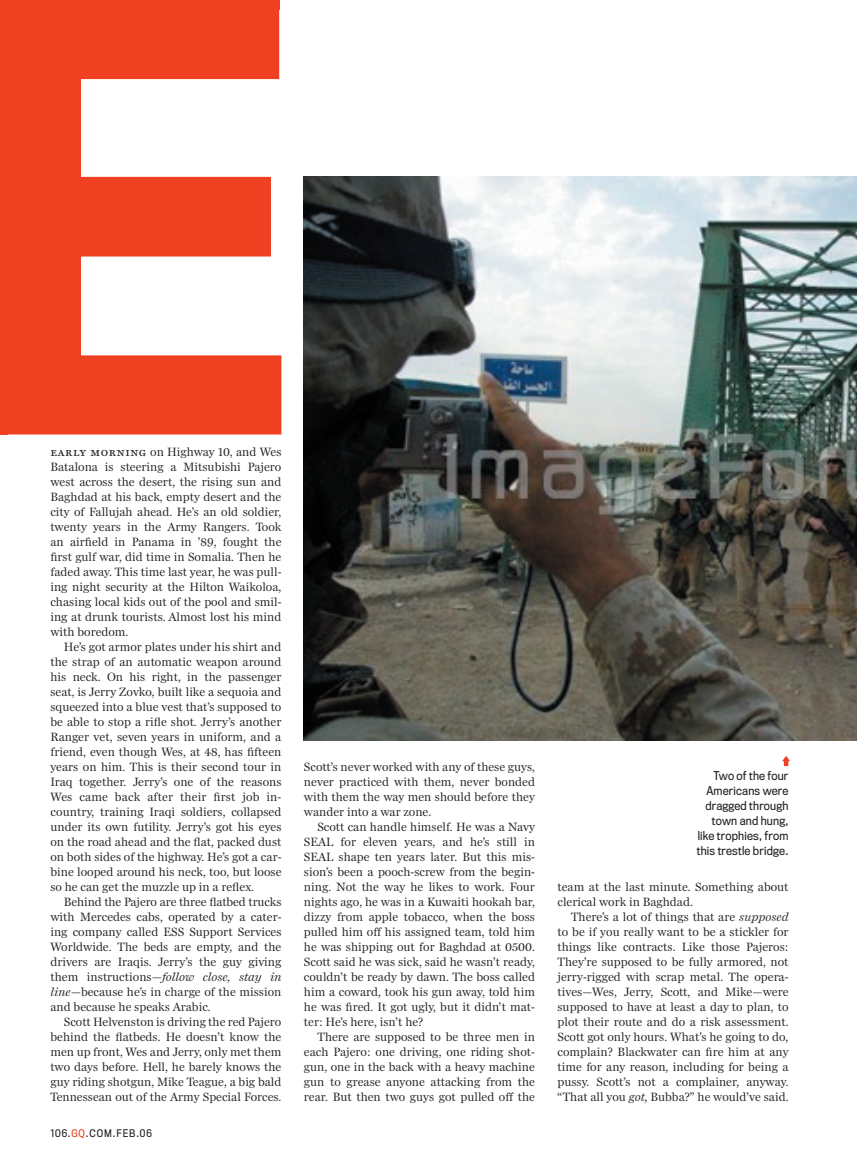
<style>
.page{position:relative;width:857px;height:1168px;background:#fff}
.page>*{position:absolute;margin:0;border:0;box-sizing:border-box;transform-origin:0 0}
.t1{font:12.3px/15px "Miller Daily One";color:#231f20;text-align:justify}
.t2{font:condensed 11.25px/15px "Titling Gothic FB";letter-spacing:.02em;color:#231f20;text-align:right}
.t3{font:condensed 9.75px "Titling Gothic FB";letter-spacing:.1em;color:#231f20}
.s1{font-family:"Miller Text Roman SC"}
.s2{font-style:italic}
.s3{color:#ef4022}
</style>
<div class="page">
<img style="left:304px;top:177px;width:553px;height:563px">
<svg style="left:782px;top:756px;width:8px;height:10px"></svg>
<svg style="left:0;top:0;width:281px;height:434px;fill:#ef4022"></svg>
<p class="t1" style="left:50px;top:444px;width:232px"><span class="s1">early morning</span> on Highway 10, and Wes Batalona is steering a Mitsubishi Pajero west across the desert, the rising sun and Baghdad at his back, empty desert and the city of Fallujah ahead. He’s an old soldier, twenty years in the Army Rangers. Took an airfield in Panama in ’89, fought the first gulf war, did time in Somalia. Then he faded away. This time last year, he was pull&shy;ing night security at the Hilton Waikoloa, chasing local kids out of the pool and smil&shy;ing at drunk tourists. Almost lost his mind with boredom.</p>
<p class="t1" style="left:50px;top:639px;width:232px;text-indent:14px">He’s got armor plates under his shirt and the strap of an automatic weapon around his neck. On his right, in the passenger seat, is Jerry Zovko, built like a sequoia and squeezed into a blue vest that’s supposed to be able to stop a rifle shot. Jerry’s another Ranger vet, seven years in uniform, and a friend, even though Wes, at 48, has fifteen years on him. This is their second tour in Iraq together. Jerry’s one of the reasons Wes came back after their first job in&shy;country, training Iraqi soldiers, collapsed under its own futility. Jerry’s got his eyes on the road ahead and the flat, packed dust on both sides of the highway. He’s got a car&shy;bine looped around his neck, too, but loose so he can get the muzzle up in a reflex.</p>
<p class="t1" style="left:50px;top:894px;width:232px;text-indent:14px">Behind the Pajero are three flatbed trucks with Mercedes cabs, operated by a cater&shy;ing company called ESS Support Services Worldwide. The beds are empty, and the drivers are Iraqis. Jerry’s the guy giving them instructions—<span class="s2">follow close, stay in line</span>—because he’s in charge of the mission and because he speaks Arabic.</p>
<p class="t1" style="left:50px;top:1014px;width:232px;text-indent:14px">Scott Helvenston is driving the red Pajero behind the flatbeds. He doesn’t know the men up front, Wes and Jerry, only met them two days before. Hell, he barely knows the guy riding shotgun, Mike Teague, a big bald Tennessean out of the Army Special Forces.</p>
<p class="t3" style="left:50px;top:1127px;width:103px">106.<span class="s3">GQ</span>.COM.FEB.06</p>
<p class="t1" style="left:304px;top:759px;width:233px">Scott’s never worked with any of these guys, never practiced with them, never bonded with them the way men should before they wander into a war zone.</p>
<p class="t1" style="left:304px;top:819px;width:233px;text-indent:14px">Scott can handle himself. He was a Navy SEAL for eleven years, and he’s still in SEAL shape ten years later. But this mis&shy;sion’s been a pooch-screw from the begin&shy;ning. Not the way he likes to work. Four nights ago, he was in a Kuwaiti hookah bar, dizzy from apple tobacco, when the boss pulled him o≠ his assigned team, told him he was shipping out for Baghdad at 0500.<br>Scott said he was sick, said he wasn’t ready, couldn’t be ready by dawn. The boss called him a coward, took his gun away, told him he was fired. It got ugly, but it didn’t mat&shy;ter: He’s here, isn’t he?</p>
<p class="t1" style="left:304px;top:1029px;width:233px;text-indent:14px">There are supposed to be three men in each Pajero: one driving, one riding shot&shy;gun, one in the back with a heavy machine gun to grease anyone attacking from the rear. But then two guys got pulled o≠ the</p>
<p class="t2" style="left:697px;top:768px;width:93px">Two of the four<br>Americans were dragged through town and hung, like trophies, from this trestle bridge.</p>
<p class="t1" style="left:557px;top:879px;width:233px">team at the last minute. Something about clerical work in Baghdad.</p>
<p class="t1" style="left:557px;top:909px;width:233px;text-indent:14px">There’s a lot of things that are <span class="s2">supposed </span>to be if you really want to be a stickler for things like contracts. Like those Pajeros:<br>They’re supposed to be fully armored, not jerry-rigged with scrap metal. The opera&shy;tives—Wes, Jerry, Scott, and Mike—were supposed to have at least a day to plan, to plot their route and do a risk assessment.<br>Scott got only hours. What’s he going to do, complain? Blackwater can fire him at any time for any reason, including for being a pussy. Scott’s not a complainer, anyway. “That all you <span class="s2">got,</span> Bubba?” he would’ve said.</p>
</div>
